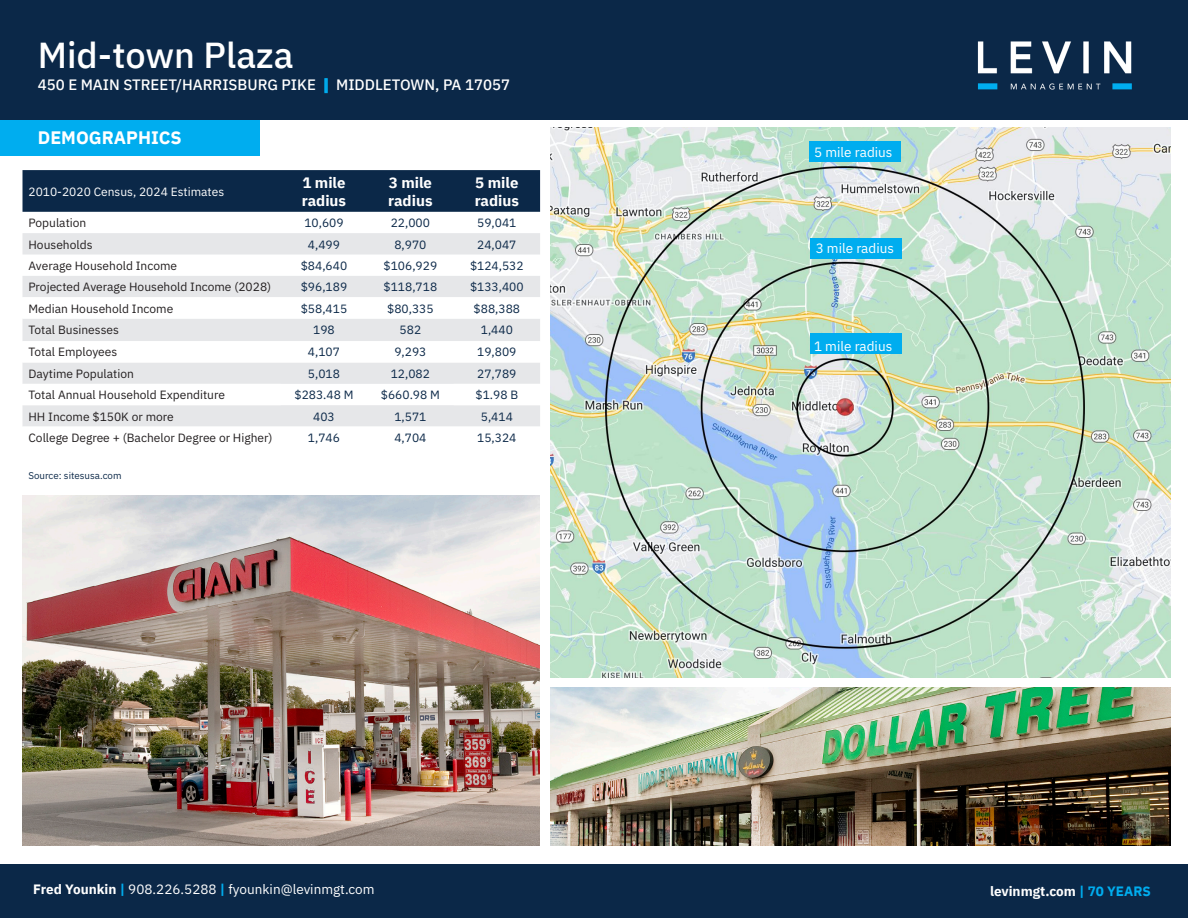
<style>
.page{position:relative;width:1188px;height:918px;background:#fff}
.page>*{position:absolute;margin:0;border:0;box-sizing:border-box;transform-origin:0 0}
.t1{font:500 36px "IBM Plex Sans";color:#fff}
.t2{font:700 18px "IBM Plex Sans";color:#fff}
.t3{font:500 15px "IBM Plex Sans";color:#fff}
.t4{font:700 15px "IBM Plex Sans";color:#fff}
.t5{font:13.5px "IBM Plex Sans";color:#fff}
.t6{font:700 13.5px "IBM Plex Sans";color:#fff}
.t7{font:12px "IBM Plex Sans";color:#231f20}
.t8{font:12px "IBM Plex Sans";color:#0b2848}
.t9{font:12px "IBM Plex Sans";color:#fff}
.t10{font:9.75px "IBM Plex Sans";color:#0b2848}
.s1{font-weight:700;color:#00adef}
.s2{font-weight:700}
.s3{color:#00adef}
</style>
<div class="page">
<img style="left:551px;top:128px;width:619px;height:550px">
<img style="left:551px;top:688px;width:619px;height:158px">
<div style="left:0;top:120px;width:259px;height:36px;background:#00adef"></div>
<div style="left:0;top:0;width:1188px;height:120px;background:#0b2848"></div>
<img style="left:977px;top:41px;width:155px;height:49px">
<div style="left:0;top:864px;width:1188px;height:54px;background:#0b2848"></div>
<div style="left:810px;top:238px;width:92px;height:21px;background:#00adef"></div>
<div style="left:810px;top:334px;width:92px;height:20px;background:#00adef"></div>
<div style="left:22px;top:170px;width:518px;height:42px;background:#0b2848"></div>
<svg style="left:22px;top:233px;width:518px;height:64px;fill:#e6e7e9"></svg>
<svg style="left:22px;top:319px;width:518px;height:107px;fill:#e6e7e9"></svg>
<img style="left:22px;top:495px;width:517px;height:351px">
<div style="left:809px;top:142px;width:92px;height:20px;background:#00adef"></div>
<p class="t1" style="left:38px;top:27px;width:257px">Mid-town Plaza</p>
<p class="t3" style="left:38px;top:73px;width:474px">450 E MAIN STREET/HARRISBURG PIKE <span class="s1">|</span> MIDDLETOWN, PA 17057</p>
<p class="t2" style="left:38px;top:123px;width:146px">DEMOGRAPHICS</p>
<p class="t9" style="left:28px;top:182px;width:197px">2010-2020 Census, 2024 Estimates</p>
<p class="t4" style="left:302px;top:171px;width:45px">1 mile</p>
<p class="t4" style="left:302px;top:189px;width:46px">radius</p>
<p class="t4" style="left:389px;top:171px;width:45px">3 mile</p>
<p class="t4" style="left:388px;top:189px;width:46px">radius</p>
<p class="t4" style="left:475px;top:171px;width:45px">5 mile</p>
<p class="t4" style="left:475px;top:189px;width:46px">radius</p>
<p class="t7" style="left:28px;top:214px;width:59px">Population</p>
<p class="t8" style="left:304px;top:214px;width:41px">10,609</p>
<p class="t8" style="left:391px;top:214px;width:41px">22,000</p>
<p class="t8" style="left:477px;top:214px;width:41px">59,041</p>
<p class="t7" style="left:28px;top:235px;width:66px">Households</p>
<p class="t8" style="left:308px;top:235px;width:34px">4,499</p>
<p class="t8" style="left:394px;top:235px;width:34px">8,970</p>
<p class="t8" style="left:477px;top:235px;width:41px">24,047</p>
<p class="t7" style="left:28px;top:256px;width:150px">Average Household Income</p>
<p class="t8" style="left:301px;top:256px;width:48px">$84,640</p>
<p class="t8" style="left:384px;top:256px;width:55px">$106,929</p>
<p class="t8" style="left:470px;top:256px;width:55px">$124,532</p>
<p class="t7" style="left:28px;top:278px;width:244px">Projected Average Household Income (2028)</p>
<p class="t8" style="left:301px;top:278px;width:48px">$96,189</p>
<p class="t8" style="left:384px;top:278px;width:55px">$118,718</p>
<p class="t8" style="left:470px;top:278px;width:55px">$133,400</p>
<p class="t7" style="left:28px;top:299px;width:146px">Median Household Income</p>
<p class="t8" style="left:301px;top:299px;width:48px">$58,415</p>
<p class="t8" style="left:387px;top:299px;width:48px">$80,335</p>
<p class="t8" style="left:474px;top:299px;width:48px">$88,388</p>
<p class="t7" style="left:28px;top:321px;width:92px">Total Businesses</p>
<p class="t8" style="left:313px;top:321px;width:23px">198</p>
<p class="t8" style="left:400px;top:321px;width:23px">582</p>
<p class="t8" style="left:481px;top:321px;width:34px">1,440</p>
<p class="t7" style="left:28px;top:343px;width:90px">Total Employees</p>
<p class="t8" style="left:308px;top:343px;width:34px">4,107</p>
<p class="t8" style="left:394px;top:343px;width:34px">9,293</p>
<p class="t8" style="left:477px;top:343px;width:41px">19,809</p>
<p class="t7" style="left:28px;top:364px;width:107px">Daytime Population</p>
<p class="t8" style="left:308px;top:364px;width:34px">5,018</p>
<p class="t8" style="left:391px;top:364px;width:41px">12,082</p>
<p class="t8" style="left:477px;top:364px;width:41px">27,789</p>
<p class="t7" style="left:28px;top:386px;width:198px">Total Annual Household Expenditure</p>
<p class="t8" style="left:294px;top:386px;width:61px">$283.48 M</p>
<p class="t8" style="left:381px;top:386px;width:61px">$660.98 M</p>
<p class="t8" style="left:476px;top:386px;width:44px">$1.98 B</p>
<p class="t7" style="left:28px;top:407px;width:147px">HH Income $150K or more</p>
<p class="t8" style="left:313px;top:407px;width:23px">403</p>
<p class="t8" style="left:394px;top:407px;width:34px">1,571</p>
<p class="t8" style="left:481px;top:407px;width:34px">5,414</p>
<p class="t7" style="left:28px;top:429px;width:246px">College Degree + (Bachelor Degree or Higher)</p>
<p class="t8" style="left:308px;top:429px;width:34px">1,746</p>
<p class="t8" style="left:394px;top:429px;width:34px">4,704</p>
<p class="t8" style="left:477px;top:429px;width:41px">15,324</p>
<p class="t10" style="left:28px;top:468px;width:95px">Source: sitesusa.com</p>
<p class="t5" style="left:814px;top:142px;width:80px">5 mile radius</p>
<p class="t5" style="left:816px;top:238px;width:80px">3 mile radius</p>
<p class="t5" style="left:814px;top:336px;width:80px">1 mile radius</p>
<p class="t5" style="left:33px;top:879px;width:343px"><span class="s2">Fred Younkin</span> <span class="s1">|</span> 908.226.5288 <span class="s1">|</span> fyounkin@levinmgt.com</p>
<p class="t6" style="left:990px;top:880px;width:162px">levinmgt.com <span class="s3">| 70 YEARS</span></p>
</div>
